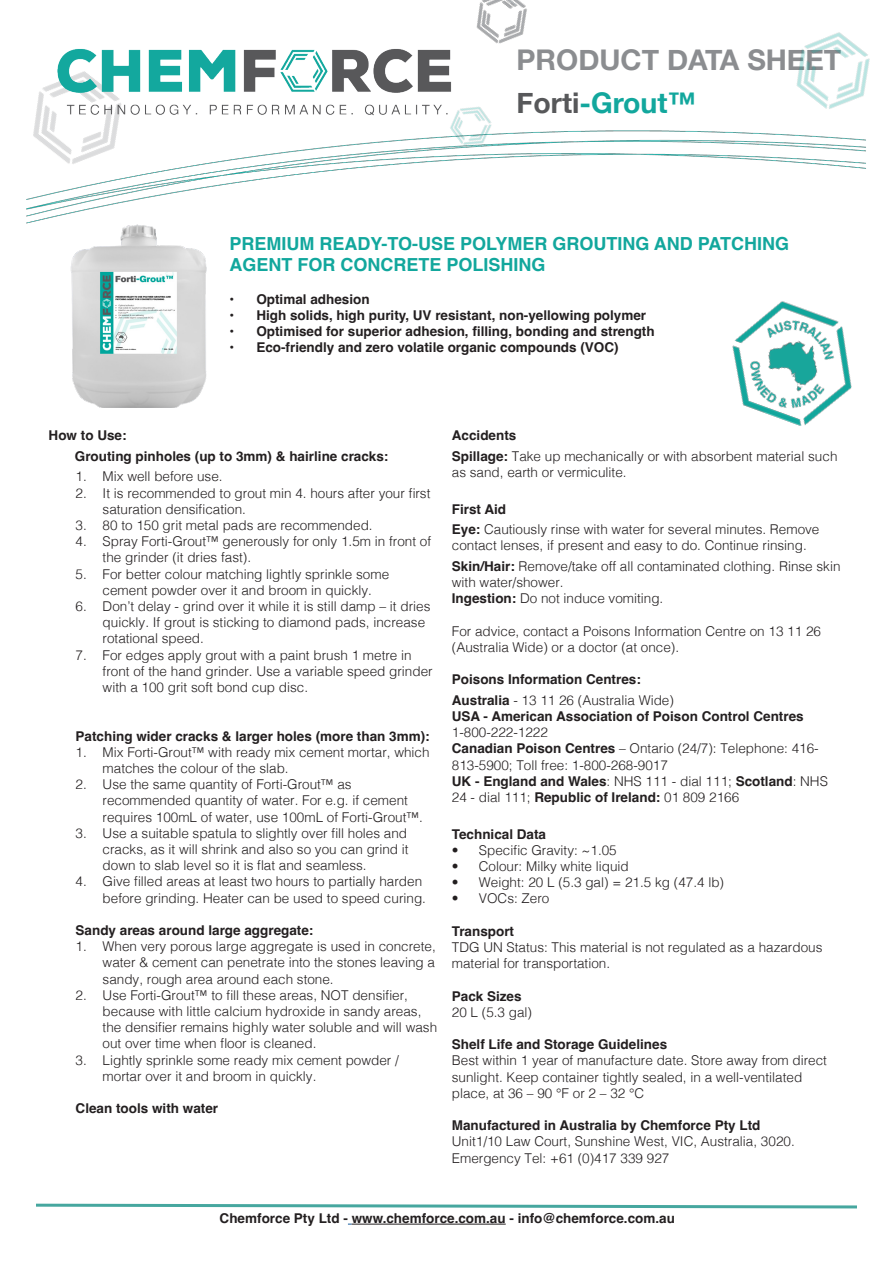
<style>
.page{position:relative;width:893px;height:1263px;background:#fff}
.page>*{position:absolute;margin:0;border:0;box-sizing:border-box;transform-origin:0 0}
.t1{font:700 28.5px "Helvetica Neue";color:#8b8d90}
.t2{font:700 28.5px "Helvetica Neue";color:#12a79d}
.t3{font:700 18px/21.6px "Helvetica";color:#12a79d}
.t4{font:300 13.5px/16.2px "Helvetica";color:#231f20}
.t5{font:700 13.5px/16.2px "Helvetica";color:#231f20}
.s1{color:#57585a}
.s2{font-weight:700}
.s3{font-weight:300}
</style>
<div class="page">
<img style="left:36px;top:49px;width:416px;height:73px">
<img style="left:796px;top:32px;width:74px;height:77px">
<img style="left:26px;top:122px;width:840px;height:102px">
<hr style="left:352px;top:1224px;width:154px;height:1px;background:#231f20">
<svg style="left:36px;top:1203px;width:821px;height:6px"></svg>
<img style="left:476px;top:0;width:51px;height:44px">
<img style="left:439px;top:95px;width:63px;height:63px">
<img style="left:71px;top:224px;width:136px;height:184px">
<img style="left:732px;top:301px;width:120px;height:125px">
<p class="t1" style="left:517px;top:37px;width:326px">PRODUCT DATA SHEET</p>
<p class="t2" style="left:517px;top:81px;width:181px"><span class="s1">Forti</span>-Grout™</p>
<p class="t3" style="left:229px;top:235px;width:561px">PREMIUM READY-TO-USE POLYMER GROUTING AND PATCHING<br>AGENT FOR CONCRETE POLISHING</p>
<p class="t5" style="left:229px;top:292px;width:142px">• Optimal adhesion</p>
<p class="t5" style="left:229px;top:309px;width:418px">• High solids, high purity, UV resistant, non-yellowing polymer</p>
<p class="t5" style="left:229px;top:325px;width:427px">• Optimised for superior adhesion, filling, bonding and strength</p>
<p class="t5" style="left:229px;top:341px;width:391px">• Eco-friendly and zero volatile organic compounds (VOC)</p>
<p class="t5" style="left:49px;top:429px;width:80px">How to Use:</p>
<p class="t5" style="left:75px;top:450px;width:315px">Grouting pinholes (up to 3mm) &amp; hairline cracks:</p>
<p class="t4" style="left:76px;top:467px;width:149px">1. Mix well before use.</p>
<p class="t4" style="left:103px;top:484px;width:329px;text-indent:-27px">2. It is recommended to grout min 4. hours after your first saturation densification.</p>
<p class="t4" style="left:76px;top:516px;width:299px">3. 80 to 150 grit metal pads are recommended.</p>
<p class="t4" style="left:103px;top:532px;width:330px;text-indent:-27px">4. Spray Forti-Grout™ generously for only 1.5m in front of the grinder (it dries fast).</p>
<p class="t4" style="left:103px;top:565px;width:288px;text-indent:-27px">5. For better colour matching lightly sprinkle some cement powder over it and broom in quickly.</p>
<p class="t4" style="left:103px;top:597px;width:329px;text-indent:-27px">6. Don’t delay - grind over it while it is still damp – it dries quickly. If grout is sticking to diamond pads, increase rotational speed.</p>
<p class="t4" style="left:103px;top:646px;width:332px;text-indent:-27px">7. For edges apply grout with a paint brush 1 metre in front of the hand grinder. Use a variable speed grinder with a 100 grit soft bond cup disc.</p>
<p class="t5" style="left:76px;top:729px;width:356px">Patching wider cracks &amp; larger holes (more than 3mm):</p>
<p class="t4" style="left:103px;top:743px;width:329px;text-indent:-27px">1. Mix Forti-Grout™ with ready mix cement mortar, which matches the colour of the slab.</p>
<p class="t4" style="left:103px;top:775px;width:322px;text-indent:-27px">2. Use the same quantity of Forti-Grout™ as recommended quantity of water. For e.g. if cement requires 100mL of water, use 100mL of Forti-Grout™.</p>
<p class="t4" style="left:103px;top:824px;width:308px;text-align:justify;text-indent:-27px">3. Use a suitable spatula to slightly over fill holes and cracks, as it will shrink and also so you can grind it down to slab level so it is flat and seamless.</p>
<p class="t4" style="left:76px;top:872px;width:352px;text-align:right">4. Give filled areas at least two hours to partially harden before grinding. Heater can be used to speed curing.</p>
<p class="t5" style="left:76px;top:924px;width:239px">Sandy areas around large aggregate:</p>
<p class="t4" style="left:103px;top:937px;width:335px;text-align:justify;text-indent:-27px">1. When very porous large aggregate is used in concrete, water &amp; cement can penetrate into the stones leaving a sandy, rough area around each stone.</p>
<p class="t4" style="left:103px;top:986px;width:336px;text-indent:-27px">2. Use Forti-Grout™ to fill these areas, NOT densifier, because with little calcium hydroxide in sandy areas, the densifier remains highly water soluble and will wash out over time when floor is cleaned.</p>
<p class="t4" style="left:103px;top:1051px;width:298px;text-indent:-27px">3. Lightly sprinkle some ready mix cement powder / mortar over it and broom in quickly.</p>
<p class="t5" style="left:76px;top:1102px;width:144px">Clean tools with water</p>
<p class="t5" style="left:452px;top:429px;width:66px">Accidents</p>
<p class="t4" style="left:452px;top:447px;width:387px"><span class="s2">Spillage:</span> Take up mechanically or with absorbent material such as sand, earth or vermiculite.</p>
<p class="t5" style="left:452px;top:502px;width:56px">First Aid</p>
<p class="t4" style="left:452px;top:520px;width:369px"><span class="s2">Eye:</span> Cautiously rinse with water for several minutes. Remove contact lenses, if present and easy to do. Continue rinsing.</p>
<p class="t4" style="left:452px;top:557px;width:390px"><span class="s2">Skin/Hair:</span> Remove/take off all contaminated clothing. Rinse skin with water/shower.</p>
<p class="t4" style="left:452px;top:589px;width:213px"><span class="s2">Ingestion:</span> Do not induce vomiting.</p>
<p class="t4" style="left:452px;top:622px;width:371px">For advice, contact a Poisons Information Centre on 13 11 26 (Australia Wide) or a doctor (at once).</p>
<p class="t5" style="left:452px;top:673px;width:191px">Poisons Information Centres:</p>
<p class="t4" style="left:452px;top:691px;width:224px"><span class="s2">Australia</span> - 13 11 26 (Australia Wide)</p>
<p class="t5" style="left:452px;top:710px;width:353px">USA - American Association of Poison Control Centres<br><span class="s3">1-800-222-1222</span></p>
<p class="t4" style="left:452px;top:739px;width:368px"><span class="s2">Canadian Poison Centres</span> – Ontario (24/7): Telephone: 416-<br>813-5900; Toll free: 1-800-268-9017</p>
<p class="t5" style="left:452px;top:774px;width:378px">UK - England and Wales<span class="s3">: NHS 111 - dial 111;</span> Scotland<span class="s3">: NHS<br>24 - dial 111;</span> Republic of Ireland: <span class="s3">01 809 2166</span></p>
<p class="t5" style="left:452px;top:827px;width:96px">Technical Data</p>
<p class="t4" style="left:452px;top:841px;width:166px">• Specific Gravity: ~1.05</p>
<p class="t4" style="left:452px;top:857px;width:179px">• Colour: Milky white liquid</p>
<p class="t4" style="left:452px;top:873px;width:274px">• Weight: 20 L (5.3 gal) = 21.5 kg (47.4 lb)</p>
<p class="t4" style="left:452px;top:889px;width:99px">• VOCs: Zero</p>
<p class="t5" style="left:452px;top:924px;width:64px">Transport</p>
<p class="t4" style="left:452px;top:938px;width:372px">TDG UN Status: This material is not regulated as a hazardous material for transportation.</p>
<p class="t5" style="left:452px;top:989px;width:71px">Pack Sizes</p>
<p class="t4" style="left:452px;top:1003px;width:82px">20 L (5.3 gal)</p>
<p class="t5" style="left:452px;top:1038px;width:217px">Shelf Life and Storage Guidelines</p>
<p class="t4" style="left:452px;top:1051px;width:377px">Best within 1 year of manufacture date. Store away from direct sunlight. Keep container tightly sealed, in a well-ventilated place, at 36 – 90 °F or 2 – 32 °C</p>
<p class="t5" style="left:452px;top:1119px;width:310px">Manufactured in Australia by Chemforce Pty Ltd</p>
<p class="t4" style="left:452px;top:1132px;width:344px">Unit1/10 Law Court, Sunshine West, VIC, Australia, 3020.</p>
<p class="t4" style="left:452px;top:1149px;width:219px">Emergency Tel: +61 (0)417 339 927</p>
<p class="t5" style="left:220px;top:1212px;width:457px">Chemforce Pty Ltd - www.chemforce.com.au - info@chemforce.com.au</p>
</div>
